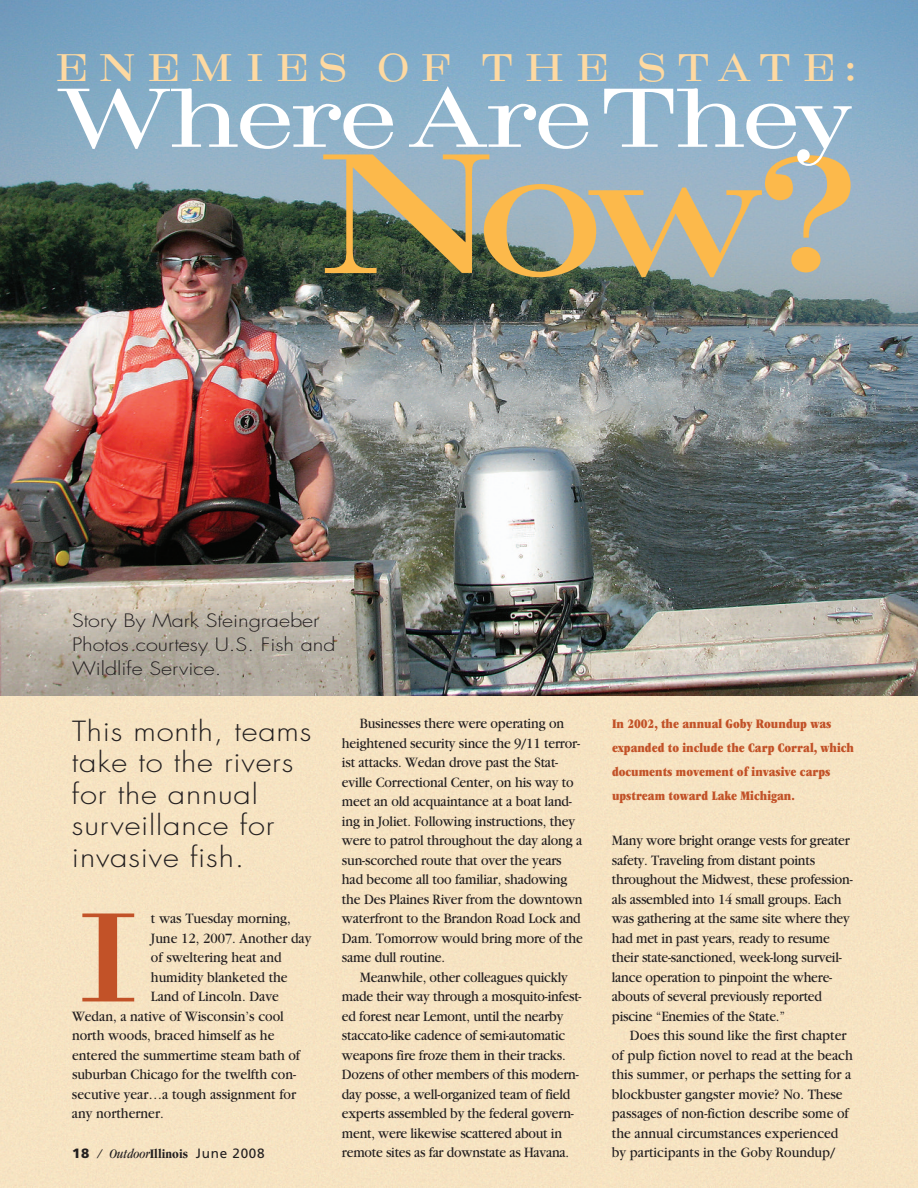
<style>
.page{position:relative;width:918px;height:1188px;background:#fff}
.page>*{position:absolute;margin:0;border:0;box-sizing:border-box;transform-origin:0 0}
.t1{font:159px "Craw Modern";color:#fcb94b}
.t2{font:118.05px "Craw Modern";color:#c25228}
.t3{font:78px "Craw Modern";letter-spacing:-.04em;color:#fff}
.t4{font:36px "Craw Modern";letter-spacing:.37em;color:#fed9a1;scale:.9 1}
.t5{font:300 27px/31.5px "Futura";letter-spacing:.025em;color:#231f20;scale:1.15 1}
.t6{font:300 18px/24px "Futura";color:#231f20;scale:1.2 1}
.t7{font:15px/19.5px "Garamond";letter-spacing:-.01em;color:#231f20;scale:.92 1}
.t8{font:ultra-condensed 13.5px/24px "Garamond";color:#c25228}
.t9{font:italic condensed 13.5px "Garamond";color:#231f20}
.s1{font-family:"Frutiger";font-weight:900;font-style:normal;font-stretch:normal}
.s2{font-weight:700;font-style:normal}
.s3{font-family:"Frutiger";font-style:normal;font-stretch:normal}
</style>
<div class="page">
<img style="left:0;top:0;width:918px;height:696px">
<h3 class="t4" style="left:56px;top:47px;width:890px">ENEMIES OF THE STATE:</h3>
<h3 class="t3" style="left:54px;top:74px;width:802px">Where Are They</h3>
<h1 class="t1" style="left:316px;top:125px;width:542px">Now?</h1>
<p class="t6" style="left:72px;top:610px;width:221px">Story By Mark Steingraeber<br>Photos courtesy U.S. Fish and<br>Wildlife Service.</p>
<p class="t7" style="left:342px;top:715px;width:263px;text-indent:18px">Businesses there were operating on heightened security since the 9/11 terror&shy;ist attacks. Wedan drove past the Stat&shy;eville Correctional Center, on his way to meet an old acquaintance at a boat land&shy;ing in Joliet. Following instructions, they were to patrol throughout the day along a sun-scorched route that over the years had become all too familiar, shadowing the Des Plaines River from the downtown waterfront to the Brandon Road Lock and Dam. Tomorrow would bring more of the same dull routine.</p>
<p class="t7" style="left:342px;top:969px;width:262px;text-indent:18px">Meanwhile, other colleagues quickly made their way through a mosquito-infest&shy;ed forest near Lemont, until the nearby staccato-like cadence of semi-automatic weapons fire froze them in their tracks.<br>Dozens of other members of this modern&shy;day posse, a well-organized team of field experts assembled by the federal govern&shy;ment, were likewise scattered about in remote sites as far downstate as Havana.</p>
<h3 class="t5" style="left:72px;top:718px;width:210px">This month, teams take to the rivers for the annual surveillance for invasive fish.</h3>
<p class="t8" style="left:612px;top:713px;width:244px">In 2002, the annual Goby Roundup was expanded to include the Carp Corral, which documents movement of invasive carps upstream toward Lake Michigan.</p>
<p class="t7" style="left:612px;top:832px;width:263px">Many wore bright orange vests for greater safety. Traveling from distant points throughout the Midwest, these profession&shy;als assembled into 14 small groups. Each was gathering at the same site where they had met in past years, ready to resume their state-sanctioned, week-long surveil&shy;lance operation to pinpoint the where&shy;abouts of several previously reported piscine “Enemies of the State.”</p>
<p class="t7" style="left:612px;top:1027px;width:263px;text-indent:18px">Does this sound like the first chapter of pulp fiction novel to read at the beach this summer, or perhaps the setting for a blockbuster gangster movie? No. These passages of non-fiction describe some of the annual circumstances experienced by participants in the Goby Roundup/</p>
<h2 class="t2" style="left:72px;top:892px;width:71px">I</h2>
<p class="t7" style="left:151px;top:910px;width:154px">t was Tuesday morning,</p>
<p class="t7" style="left:151px;top:930px;width:176px">June 12, 2007. Another day</p>
<p class="t7" style="left:151px;top:949px;width:144px">of sweltering heat and</p>
<p class="t7" style="left:151px;top:969px;width:150px">humidity blanketed the</p>
<p class="t7" style="left:151px;top:988px;width:141px">Land of Lincoln. Dave</p>
<p class="t7" style="left:72px;top:1008px;width:232px">Wedan, a native of Wisconsin’s cool</p>
<p class="t7" style="left:72px;top:1027px;width:222px">north woods, braced himself as he</p>
<p class="t7" style="left:72px;top:1047px;width:250px">entered the summertime steam bath of</p>
<p class="t7" style="left:72px;top:1066px;width:245px">suburban Chicago for the twelfth con-</p>
<p class="t7" style="left:72px;top:1086px;width:245px">secutive year…a tough assignment for</p>
<p class="t7" style="left:72px;top:1105px;width:101px">any northerner.</p>
<p class="t9" style="left:72px;top:1148px;width:194px"><span class="s1">18</span> / Outdoor<span class="s2">Illinois</span> <span class="s3">June 2008</span></p>
</div>
